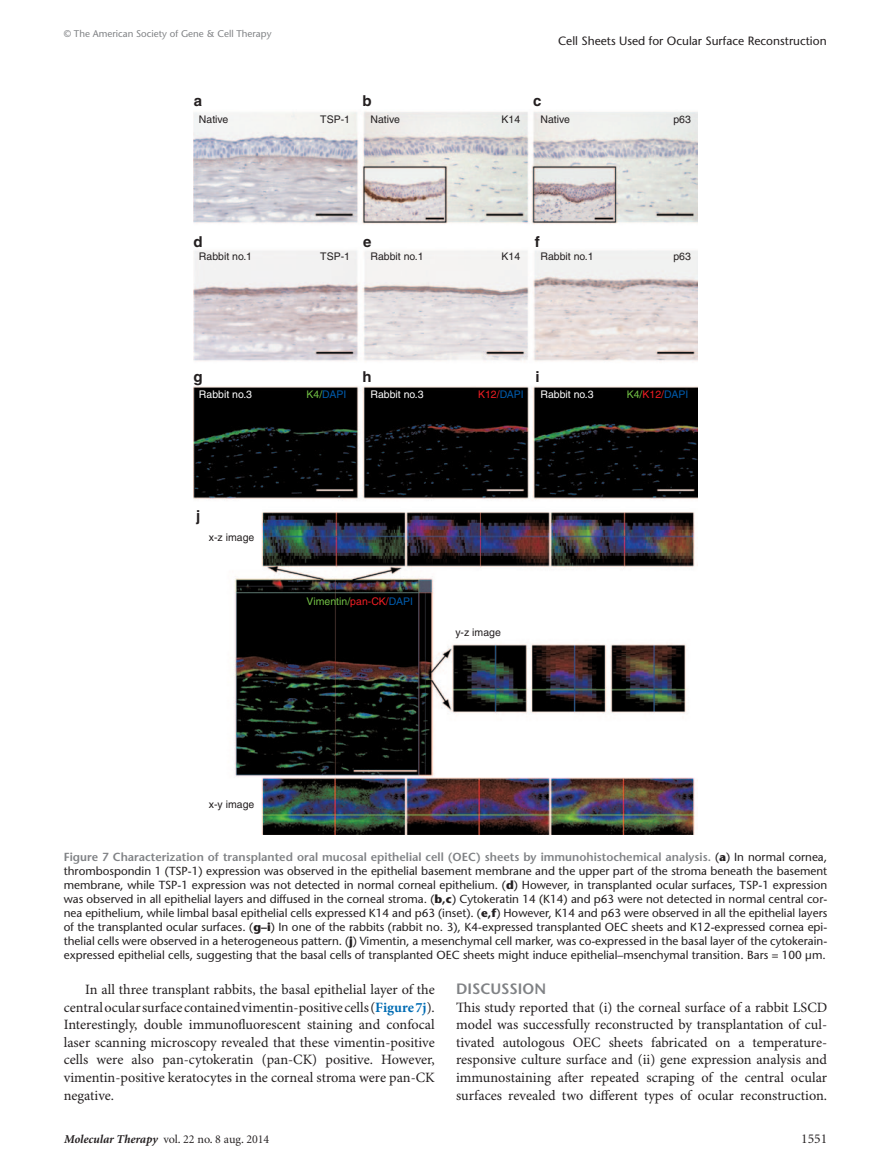
<style>
.page{position:relative;width:891px;height:1175px;background:#fff}
.page>*{position:absolute;margin:0;border:0;box-sizing:border-box;transform-origin:0 0}
.t1{font:600 15px "ITC Stone Sans";color:#808285}
.t2{font:700 15px "Helvetica";color:#231f20}
.t3{font:14.25px/17.7px "Minion Pro";color:#231f20;text-align:justify}
.t4{font:13.5px "Minion";color:#231f20}
.t5{font:12px "Stone Sans";color:#231f20}
.t6{font:12px "Minion";color:#231f20}
.t7{font:11.7px/14.1px "Stone Sans";color:#231f20;text-align:justify}
.t8{font:600 11.7px "ITC Stone Sans";color:#808285}
.t9{font:10.5px "Helvetica";color:#231f20}
.t10{font:10.5px "Helvetica";color:#fff}
.t11{font:10.5px "Helvetica";color:#71bf44}
.t12{font:10.5px "Helvetica";color:#ee1d23}
.t13{font:10.5px "Helvetica";color:#015aaa}
.t14{font:9.75px "Stone Sans";color:#808285}
.s1{color:#71bf44}
.s2{color:#015aaa}
.s3{color:#ee1d23}
.s4{font-family:"Stone Sans";font-weight:400;color:#231f20}
.s5{font-family:"Stone Sans";font-weight:700;color:#231f20}
.s6{font-weight:700}
.s7{font-weight:700;color:#006cb3}
.s8{font-weight:700;font-style:italic}
</style>
<div class="page">
<img style="left:194px;top:111px;width:503px;height:723px">
<p class="t14" style="left:64px;top:28px;width:209px">© The American Society of Gene &amp; Cell Therapy</p>
<p class="t5" style="left:558px;top:34px;width:270px">Cell Sheets Used for Ocular Surface Reconstruction</p>
<p class="t2" style="left:194px;top:92px;width:10px">a</p>
<p class="t2" style="left:363px;top:92px;width:11px">b</p>
<p class="t2" style="left:533px;top:92px;width:10px">c</p>
<p class="t9" style="left:199px;top:113px;width:31px">Native</p>
<p class="t9" style="left:320px;top:113px;width:31px">TSP-1</p>
<p class="t9" style="left:371px;top:113px;width:31px">Native</p>
<p class="t9" style="left:502px;top:113px;width:20px">K14</p>
<p class="t9" style="left:540px;top:113px;width:31px">Native</p>
<p class="t9" style="left:673px;top:113px;width:19px">p63</p>
<p class="t2" style="left:194px;top:233px;width:11px">d</p>
<p class="t2" style="left:363px;top:233px;width:10px">e</p>
<p class="t2" style="left:535px;top:233px;width:6px">f</p>
<p class="t9" style="left:199px;top:250px;width:55px">Rabbit no.1</p>
<p class="t2" style="left:194px;top:367px;width:11px">g</p>
<p class="t9" style="left:320px;top:250px;width:31px">TSP-1</p>
<p class="t9" style="left:371px;top:250px;width:55px">Rabbit no.1</p>
<p class="t9" style="left:502px;top:250px;width:20px">K14</p>
<p class="t9" style="left:540px;top:250px;width:55px">Rabbit no.1</p>
<p class="t9" style="left:673px;top:250px;width:19px">p63</p>
<p class="t2" style="left:363px;top:367px;width:11px">h</p>
<p class="t2" style="left:535px;top:367px;width:6px">i</p>
<p class="t10" style="left:199px;top:388px;width:55px">Rabbit no.3</p>
<p class="t13" style="left:307px;top:388px;width:41px"><span class="s1">K4/</span>DAPI</p>
<p class="t12" style="left:627px;top:388px;width:63px"><span class="s1">K4/</span>K12/<span class="s2">DAPI</span></p>
<p class="t10" style="left:371px;top:388px;width:55px">Rabbit no.3</p>
<p class="t12" style="left:478px;top:388px;width:47px">K12/<span class="s2">DAPI</span></p>
<p class="t10" style="left:540px;top:388px;width:55px">Rabbit no.3</p>
<p class="t2" style="left:196px;top:507px;width:6px">j</p>
<p class="t9" style="left:209px;top:531px;width:47px">x-z image</p>
<p class="t11" style="left:307px;top:595px;width:108px">Vimentin/<span class="s3">pan-CK/</span><span class="s2">DAPI</span></p>
<p class="t9" style="left:455px;top:626px;width:47px">y-z image</p>
<p class="t9" style="left:209px;top:798px;width:47px">x-y image</p>
<p class="t8" style="left:64px;top:849px;width:765px">Figure 7 Characterization of transplanted oral mucosal epithelial cell (OEC) sheets by immunohistochemical analysis. <span class="s4">(</span><span class="s5">a</span><span class="s4">) In normal cornea,</span></p>
<p class="t7" style="left:64px;top:863px;width:765px">thrombospondin 1 (TSP-1) expression was observed in the epithelial basement membrane and the upper part of the stroma beneath the basement membrane, while TSP-1 expression was not detected in normal corneal epithelium. (<span class="s6">d</span>) However, in transplanted ocular surfaces, TSP-1 expression was observed in all epithelial layers and diffused in the corneal stroma. (<span class="s6">b,c</span>) Cytokeratin 14 (K14) and p63 were not detected in normal central cor&shy;nea epithelium, while limbal basal epithelial cells expressed K14 and p63 (inset). (<span class="s6">e,f</span>) However, K14 and p63 were observed in all the epithelial layers of the transplanted ocular surfaces. (<span class="s6">g–i</span>) In one of the rabbits (rabbit no. 3), K4-expressed transplanted OEC sheets and K12-expressed cornea epi&shy;thelial cells were observed in a heterogeneous pattern. (<span class="s6">j</span>) Vimentin, a mesenchymal cell marker, was co-expressed in the basal layer of the cytokerain&shy;expressed epithelial cells, suggesting that the basal cells of transplanted OEC sheets might induce epithelial–msenchymal transition. Bars = 100 µm.</p>
<p class="t3" style="left:64px;top:981px;width:373px;text-indent:21px">In all three transplant rabbits, the basal epithelial layer of the central ocular surface contained vimentin-positive cells (<span class="s7">Figure 7j</span>).<br>Interestingly, double immunofluorescent staining and confocal laser scanning microscopy revealed that these vimentin-positive cells were also pan-cytokeratin (pan-CK) positive. However, vimentin-positive keratocytes in the corneal stroma were pan-CK negative.</p>
<p class="t1" style="left:456px;top:979px;width:91px">DISCUSSION</p>
<p class="t3" style="left:456px;top:998px;width:373px">This study reported that (i) the corneal surface of a rabbit LSCD model was successfully reconstructed by transplantation of cul&shy;tivated autologous OEC sheets fabricated on a temperature&shy;responsive culture surface and (ii) gene expression analysis and immunostaining after repeated scraping of the central ocular surfaces revealed two different types of ocular reconstruction.</p>
<p class="t6" style="left:64px;top:1133px;width:207px"><span class="s8">Molecular Therapy</span> vol. 22 no. 8 aug. 2014</p>
<p class="t4" style="left:801px;top:1132px;width:27px">1551</p>
</div>
